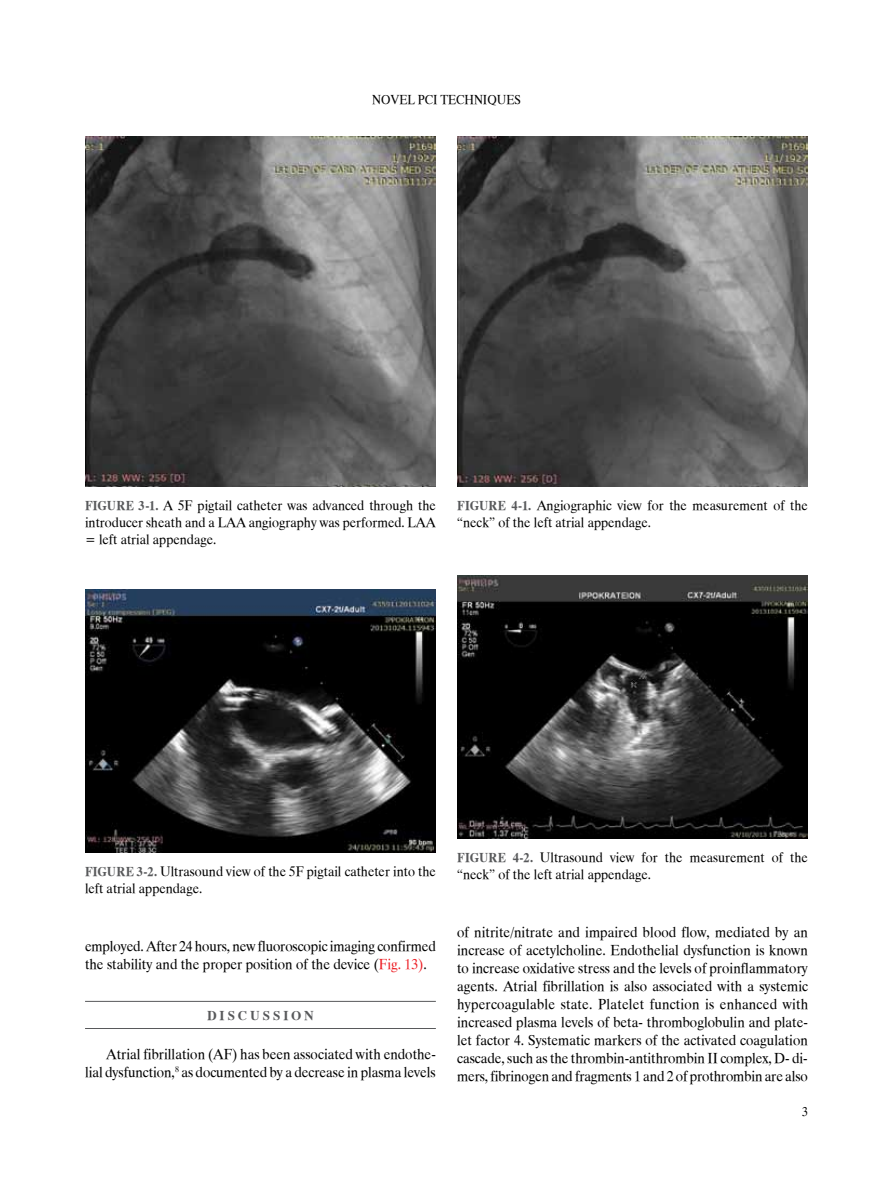
<style>
.page{position:relative;width:893px;height:1191px;background:#fff}
.page>*{position:absolute;margin:0;border:0;box-sizing:border-box;transform-origin:0 0}
.t1{font:15px/18px "UB Times";letter-spacing:-.005em;color:#000;scale:.95 1}
.t2{font:14.25px/17.1px "UB Times";color:#000;scale:.95 1}
.t3{font:13.5px "UB Times Bold";letter-spacing:.195em;color:#58595b;scale:.95 1}
.t4{font:13.5px "UB Times";color:#000;scale:.9 1}
.t5{font:13.5px "UB Times Bold";letter-spacing:.195em;color:#58595b}
.s1{font-family:"UB Times Bold";font-size:13.5px;color:#58595b}
.s2{color:#ed1d24}
</style>
<div class="page">
<hr style="left:85px;top:1001px;width:351px;height:1px;background:#58595b">
<hr style="left:85px;top:1028px;width:351px;height:1px;background:#58595b">
<img style="left:85px;top:136px;width:351px;height:350px">
<img style="left:85px;top:589px;width:351px;height:263px">
<img style="left:457px;top:136px;width:351px;height:350px">
<img style="left:457px;top:575px;width:351px;height:263px">
<p class="t4" style="left:372px;top:92px;width:21px">Novel</p>
<p class="t4" style="left:418px;top:92px;width:44px">PCI Techni</p>
<p class="t4" style="left:487px;top:92px;width:21px">ques</p>
<p class="t2" style="left:85px;top:497px;width:371px;text-align:justify;text-indent:54px"><span class="s1">3-1.</span> A 5F pigtail catheter was advanced through the introducer sheath and a LAA angiography was performed. LAA = left atrial appendage.</p>
<p class="t3" style="left:85px;top:498px;width:34px">FIGURE</p>
<p class="t2" style="left:457px;top:497px;width:371px;text-indent:54px"><span class="s1">4-1.</span> Angiographic view for the measurement of the “neck” of the left atrial appendage.</p>
<p class="t3" style="left:457px;top:498px;width:34px">FIGURE</p>
<p class="t2" style="left:85px;top:863px;width:371px;text-indent:52px"><span class="s1">3-2.</span> Ultrasound view of the 5F pigtail catheter into the left atrial appendage.</p>
<p class="t3" style="left:85px;top:864px;width:34px">FIGURE</p>
<p class="t1" style="left:85px;top:938px;width:371px">employed. After 24 hours, new fluoroscopic imaging confirmed the stability and the proper position of the device (<span class="s2">Fig. 13)</span>.</p>
<p class="t5" style="left:207px;top:1008px;width:108px">DISCUSSION</p>
<p class="t1" style="left:85px;top:1045px;width:371px;text-align:right">Atrial fibrillation (AF) has been associated with endothe&shy;lial dysfunction,<sup>8</sup> as documented by a decrease in plasma levels</p>
<p class="t2" style="left:457px;top:849px;width:371px;text-indent:56px"><span class="s1">4-2.</span> Ultrasound view for the measurement of the “neck” of the left atrial appendage.</p>
<p class="t3" style="left:457px;top:850px;width:34px">FIGURE</p>
<p class="t1" style="left:457px;top:924px;width:371px;text-align:justify">of nitrite/nitrate and impaired blood flow, mediated by an increase of acetylcholine. Endothelial dysfunction is known to increase oxidative stress and the levels of proinflammatory agents. Atrial fibrillation is also associated with a systemic hypercoagulable state. Platelet function is enhanced with increased plasma levels of beta- thromboglobulin and plate&shy;let factor 4. Systematic markers of the activated coagulation cascade, such as the thrombin-antithrombin II complex, D- di&shy;mers, fibrinogen and fragments 1 and 2 of prothrombin are also</p>
<p class="t4" style="left:802px;top:1104px;width:8px">3</p>
</div>
